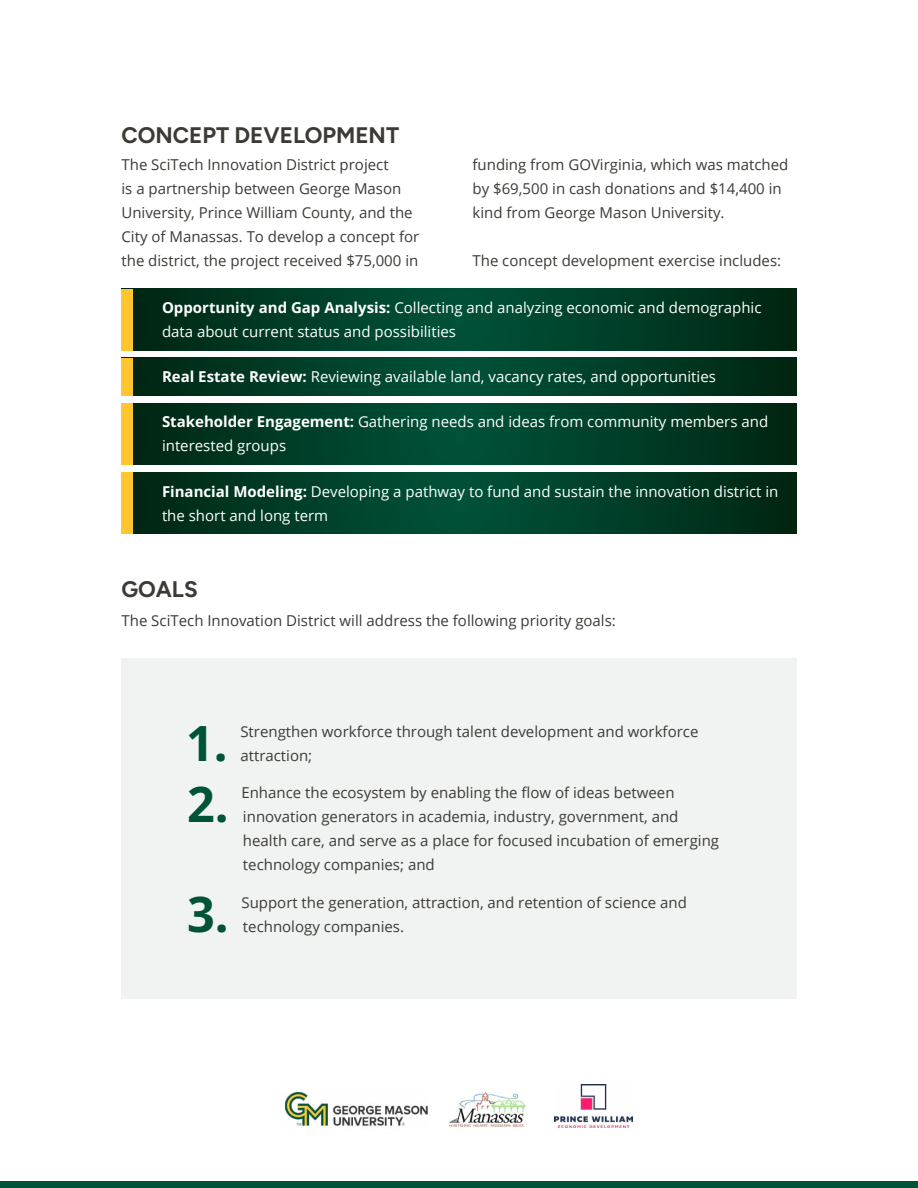
<style>
.page{position:relative;width:918px;height:1188px;background:#fff}
.page>*{position:absolute;margin:0;border:0;box-sizing:border-box;transform-origin:0 0}
.t1{font:700 48.6px "Open Sans";color:#005238}
.t2{font:300 22.5px "Figtree";color:#3d3a36}
.t3{font:15px/24px "Open Sans";color:#3d3a36}
.t4{font:15px/24px "Open Sans";color:#fff}
.s1{font-weight:700}
</style>
<div class="page">
<svg style="left:133px;top:289px;width:664px;height:61px;background:#003c26"></svg>
<svg style="left:133px;top:358px;width:664px;height:38px;background:#003c26"></svg>
<svg style="left:133px;top:403px;width:664px;height:62px;background:#003c26"></svg>
<svg style="left:133px;top:472px;width:664px;height:62px;background:#003c26"></svg>
<div style="left:122px;top:289px;width:11px;height:61px;background:#ffc62f"></div>
<div style="left:122px;top:358px;width:11px;height:38px;background:#ffc62f"></div>
<div style="left:122px;top:403px;width:11px;height:62px;background:#ffc62f"></div>
<div style="left:122px;top:472px;width:11px;height:62px;background:#ffc62f"></div>
<div style="left:122px;top:658px;width:675px;height:341px;background:#f0f3f1"></div>
<div style="left:0;top:1182px;width:918px;height:6px;background:#005238"></div>
<img style="left:285px;top:1092px;width:143px;height:35px">
<img style="left:449px;top:1091px;width:77px;height:36px">
<img style="left:555px;top:1085px;width:78px;height:43px">
<h2 class="t2" style="left:122px;top:125px;width:279px">CONCEPT DEVELOPMENT</h2>
<p class="t3" style="left:122px;top:154px;width:299px">The SciTech Innovation District project<br>is a partnership between George Mason University, Prince William County, and the City of Manassas. To develop a concept for the district, the project received $75,000 in</p>
<p class="t3" style="left:472px;top:154px;width:317px">funding from GOVirginia, which was matched by $69,500 in cash donations and $14,400 in kind from George Mason University.</p>
<p class="t3" style="left:472px;top:250px;width:310px">The concept development exercise includes:</p>
<p class="t4" style="left:162px;top:297px;width:601px"><span class="s1">Opportunity and Gap Analysis:</span> Collecting and analyzing economic and demographic data about current status and possibilities</p>
<p class="t4" style="left:162px;top:366px;width:555px"><span class="s1">Real Estate Review:</span> Reviewing available land, vacancy rates, and opportunities</p>
<p class="t4" style="left:162px;top:411px;width:608px"><span class="s1">Stakeholder Engagement:</span> Gathering needs and ideas from community members and interested groups</p>
<p class="t4" style="left:162px;top:481px;width:618px"><span class="s1">Financial Modeling:</span> Developing a pathway to fund and sustain the innovation district in the short and long term</p>
<h2 class="t2" style="left:122px;top:579px;width:78px">GOALS</h2>
<p class="t3" style="left:122px;top:610px;width:496px">The SciTech Innovation District will address the following priority goals:</p>
<h1 class="t1" style="left:186px;top:710px;width:43px">1.</h1>
<p class="t3" style="left:240px;top:721px;width:459px">Strengthen workforce through talent development and workforce attraction;</p>
<h1 class="t1" style="left:187px;top:771px;width:43px">2.</h1>
<p class="t3" style="left:241px;top:780px;width:479px">Enhance the ecosystem by enabling the flow of ideas between innovation generators in academia, industry, government, and health care, and serve as a place for focused incubation of emerging technology companies; and</p>
<h1 class="t1" style="left:187px;top:881px;width:43px">3.</h1>
<p class="t3" style="left:241px;top:892px;width:447px">Support the generation, attraction, and retention of science and technology companies.</p>
</div>
